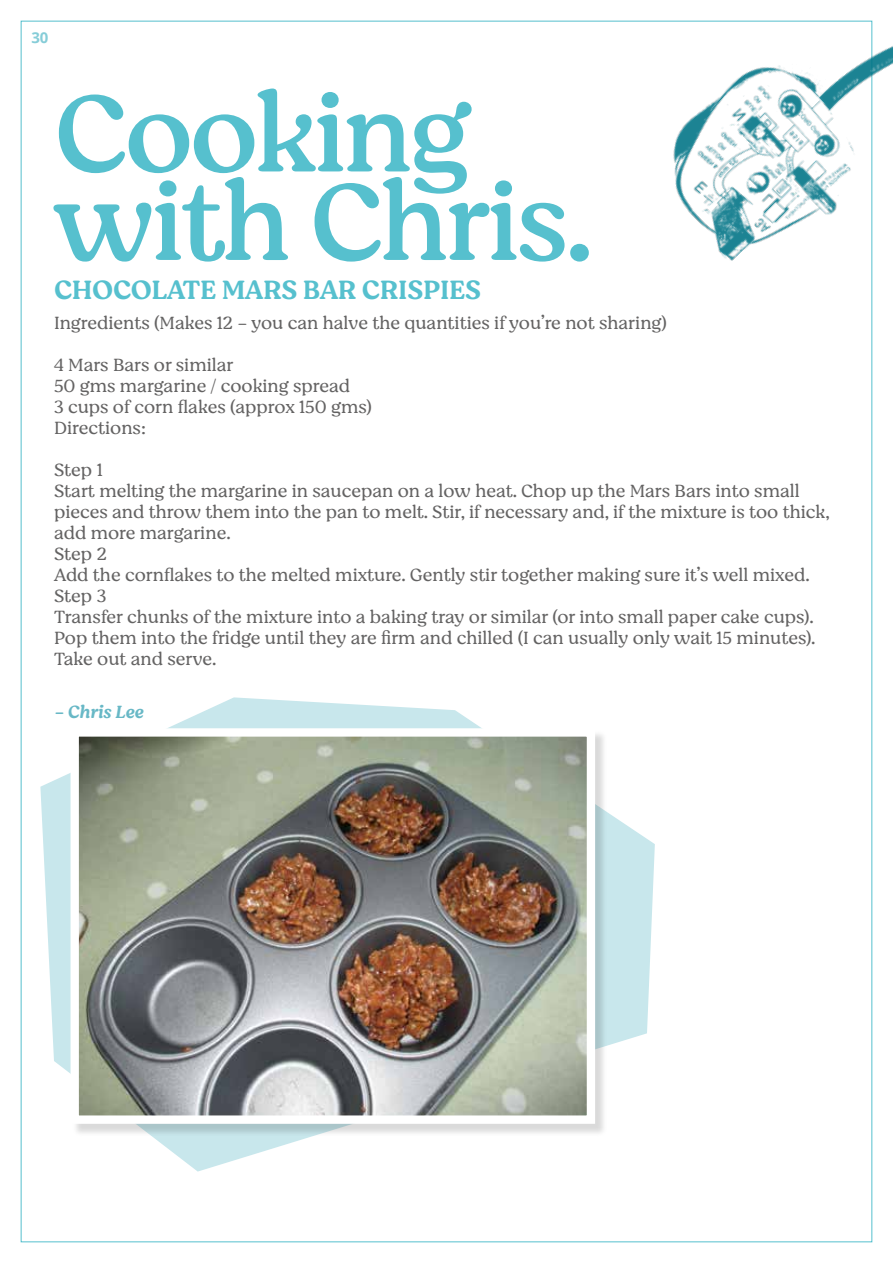
<style>
.page{position:relative;width:893px;height:1263px;background:#fff}
.page>*{position:absolute;margin:0;border:0;box-sizing:border-box;transform-origin:0 0}
.t1{font:111px/88.5px "Moranga";letter-spacing:-.03em;color:#56c0ce}
.t2{font:500 27px "Moranga";letter-spacing:-.01em;color:#56c0ce}
.t3{font:300 18px/21px "Moranga";color:#646363}
.t4{font:italic 500 18px "Moranga";color:#68b8c6}
.t5{font:700 15px "Open Sans";color:#86cdd8}
</style>
<div class="page">
<svg style="left:40px;top:697px;width:615px;height:474px"></svg>
<div style="left:72px;top:730px;width:536px;height:407px;background:#000;opacity:.15"></div>
<img style="left:80px;top:737px;width:506px;height:378px">
<div style="left:71px;top:728px;width:524px;height:396px;border:8px solid #fff"></div>
<img style="left:558px;top:20px;width:335px;height:349px">
<p class="t5" style="left:31px;top:27px;width:19px">30</p>
<h1 class="t1" style="left:54px;top:87px;width:541px">Cooking with Chris.</h1>
<h2 class="t2" style="left:54px;top:272px;width:429px">CHOCOLATE MARS BAR CRISPIES</h2>
<p class="t3" style="left:54px;top:312px;width:614px">Ingredients (Makes 12 - you can halve the quantities if you’re not sharing)</p>
<p class="t3" style="left:54px;top:354px;width:319px">4 Mars Bars or similar<br>50 gms margarine / cooking spread<br>3 cups of corn flakes (approx 150 gms)<br>Directions:</p>
<p class="t3" style="left:54px;top:459px;width:777px">Step 1<br>Start melting the margarine in saucepan on a low heat. Chop up the Mars Bars into small pieces and throw them into the pan to melt. Stir, if necessary and, if the mixture is too thick, add more margarine.<br>Step 2<br>Add the cornflakes to the melted mixture. Gently stir together making sure it’s well mixed.<br>Step 3<br>Transfer chunks of the mixture into a baking tray or similar (or into small paper cake cups).<br>Pop them into the fridge until they are firm and chilled (I can usually only wait 15 minutes).<br>Take out and serve.</p>
<p class="t4" style="left:54px;top:700px;width:91px">- Chris Lee</p>
</div>
